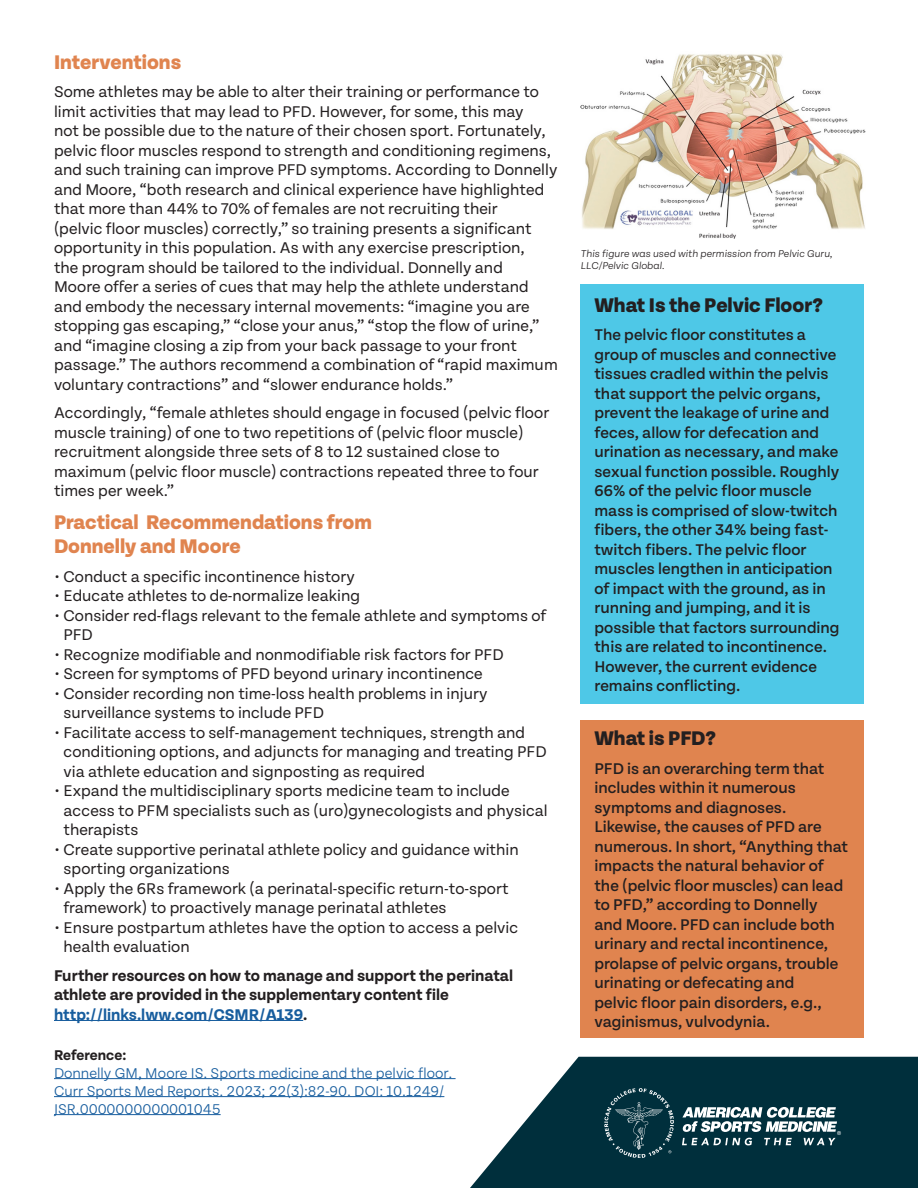
<style>
.page{position:relative;width:918px;height:1188px;background:#fff}
.page>*{position:absolute;margin:0;border:0;box-sizing:border-box;transform-origin:0 0}
.t1{font:800 21px/24px "Tenon";color:#e0844f}
.t2{font:800 21px "Tenon";color:#231f20}
.t3{font:16.5px/19.5px "Tenon";color:#231f20}
.t4{font:500 16.5px/19.5px "Tenon";color:#231f20}
.t5{font:700 16.5px/19.5px "Tenon";color:#231f20}
.t6{font:300 15px/18px "Tenon";color:#175d9e}
.t7{font:700 15px "Tenon";color:#231f20}
.t8{font:italic 300 10.5px/12px "Tenon";color:#231f20}
.s1{color:#175d9e}
</style>
<div class="page">
<hr style="left:54px;top:1020px;width:249px;height:1px;background:#175d9e">
<svg style="left:470px;top:1057px;width:448px;height:131px;fill:#002f3c"></svg>
<svg style="left:682px;top:1107px;width:159px;height:38px"></svg>
<svg style="left:604px;top:1088px;width:70px;height:70px"></svg>
<div style="left:581px;top:284px;width:283px;height:420px;background:#4ec8e7"></div>
<div style="left:581px;top:720px;width:283px;height:318px;background:#e0844f"></div>
<hr style="left:54px;top:1078px;width:402px;height:1px;background:#175d9e">
<hr style="left:54px;top:1096px;width:390px;height:1px;background:#175d9e">
<hr style="left:54px;top:1114px;width:167px;height:1px;background:#175d9e">
<img style="left:581px;top:54px;width:284px;height:184px">
<p class="t1" style="left:54px;top:51px;width:129px">Interventions</p>
<p class="t3" style="left:54px;top:82px;width:505px">Some athletes may be able to alter their training or performance to limit activities that may lead to PFD. However, for some, this may<br>not be possible due to the nature of their chosen sport. Fortunately, pelvic floor muscles respond to strength and conditioning regimens, and such training can improve PFD symptoms. According to Donnelly and Moore, “both research and clinical experience have highlighted that more than 44% to 70% of females are not recruiting their<br>(pelvic floor muscles) correctly,” so training presents a significant opportunity in this population. As with any exercise prescription,<br>the program should be tailored to the individual. Donnelly and<br>Moore offer a series of cues that may help the athlete understand and embody the necessary internal movements: “imagine you are stopping gas escaping,” “close your anus,” “stop the flow of urine,” and “imagine closing a zip from your back passage to your front passage.” The authors recommend a combination of “rapid maximum voluntary contractions” and “slower endurance holds.”</p>
<p class="t3" style="left:54px;top:403px;width:497px">Accordingly, “female athletes should engage in focused (pelvic floor muscle training) of one to two repetitions of (pelvic floor muscle) recruitment alongside three sets of 8 to 12 sustained close to maximum (pelvic floor muscle) contractions repeated three to four times per week.”</p>
<p class="t1" style="left:54px;top:511px;width:319px">Practical Recommendations from<br>Donnelly and Moore</p>
<p class="t3" style="left:54px;top:567px;width:302px">• Conduct a specific incontinence history</p>
<p class="t3" style="left:54px;top:586px;width:308px">• Educate athletes to de-normalize leaking</p>
<p class="t3" style="left:64px;top:606px;width:484px;text-indent:-10px">• Consider red-flags relevant to the female athlete and symptoms of<br>PFD</p>
<p class="t3" style="left:54px;top:645px;width:451px">• Recognize modifiable and nonmodifiable risk factors for PFD</p>
<p class="t3" style="left:54px;top:664px;width:430px">• Screen for symptoms of PFD beyond urinary incontinence</p>
<p class="t3" style="left:64px;top:684px;width:426px;text-indent:-10px">• Consider recording non time-loss health problems in injury surveillance systems to include PFD</p>
<p class="t3" style="left:64px;top:723px;width:485px;text-indent:-10px">• Facilitate access to self-management techniques, strength and conditioning options, and adjuncts for managing and treating PFD via athlete education and signposting as required</p>
<p class="t3" style="left:64px;top:781px;width:486px;text-indent:-10px">• Expand the multidisciplinary sports medicine team to include access to PFM specialists such as (uro)gynecologists and physical therapists</p>
<p class="t3" style="left:64px;top:840px;width:457px;text-indent:-10px">• Create supportive perinatal athlete policy and guidance within sporting organizations</p>
<p class="t3" style="left:64px;top:879px;width:447px;text-indent:-10px">• Apply the 6Rs framework (a perinatal-specific return-to-sport framework) to proactively manage perinatal athletes</p>
<p class="t3" style="left:64px;top:918px;width:456px;text-indent:-10px">• Ensure postpartum athletes have the option to access a pelvic health evaluation</p>
<p class="t5" style="left:54px;top:966px;width:461px">Further resources on how to manage and support the perinatal athlete are provided in the supplementary content file <span class="s1">http://links.lww.com/CSMR/A139</span>.</p>
<p class="t7" style="left:54px;top:1047px;width:74px">Reference:</p>
<p class="t6" style="left:54px;top:1064px;width:400px">Donnelly GM, Moore IS. Sports medicine and the pelvic floor.<br>Curr Sports Med Reports. 2023; 22(3):82-90. DOI: 10.1249/<br>JSR.0000000000001045</p>
<p class="t8" style="left:581px;top:248px;width:253px">This figure was used with permission from Pelvic Guru,<br>LLC/Pelvic Global.</p>
<p class="t2" style="left:594px;top:293px;width:230px">What Is the Pelvic Floor?</p>
<p class="t4" style="left:594px;top:325px;width:247px">The pelvic floor constitutes a group of muscles and connective tissues cradled within the pelvis that support the pelvic organs, prevent the leakage of urine and feces, allow for defecation and urination as necessary, and make sexual function possible. Roughly<br>66% of the pelvic floor muscle mass is comprised of slow-twitch fibers, the other 34% being fast&shy;twitch fibers. The pelvic floor muscles lengthen in anticipation of impact with the ground, as in running and jumping, and it is possible that factors surrounding this are related to incontinence.<br>However, the current evidence remains conflicting.</p>
<p class="t2" style="left:594px;top:727px;width:123px">What is PFD?</p>
<p class="t4" style="left:594px;top:759px;width:255px">PFD is an overarching term that includes within it numerous symptoms and diagnoses.<br>Likewise, the causes of PFD are numerous. In short, “Anything that impacts the natural behavior of the (pelvic floor muscles) can lead to PFD,” according to Donnelly and Moore. PFD can include both urinary and rectal incontinence, prolapse of pelvic organs, trouble urinating or defecating and<br>pelvic floor pain disorders, e.g., vaginismus, vulvodynia.</p>
</div>
